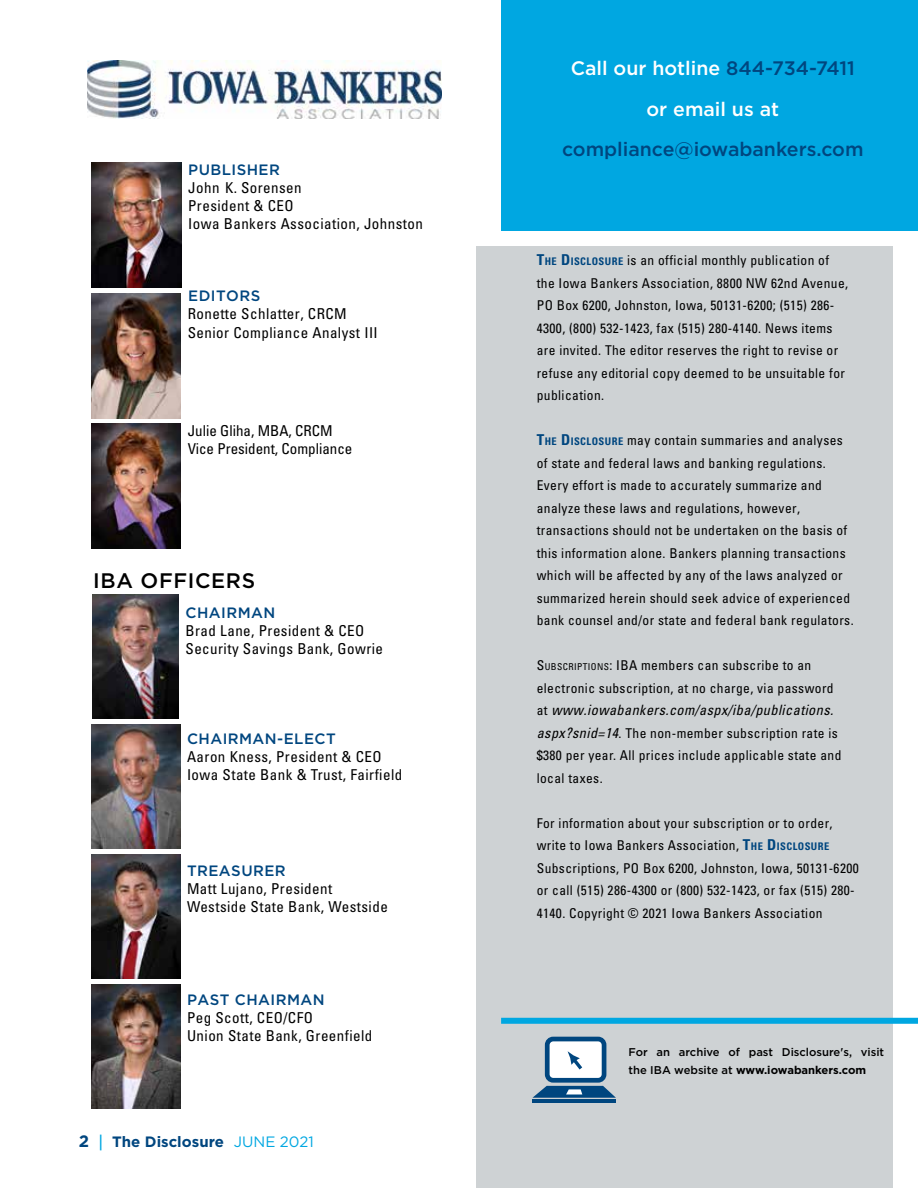
<style>
.page{position:relative;width:918px;height:1188px;background:#fff}
.page>*{position:absolute;margin:0;border:0;box-sizing:border-box;transform-origin:0 0}
.t1{font:500 21px "Gotham";letter-spacing:.03em;color:#000}
.t2{font:500 19.5px/40.5px "Gotham";color:#fff;text-align:center}
.t3{font:500 19.5px "Gotham";color:#00467f}
.t4{font:condensed 15px/18px "Univers";letter-spacing:.03em;color:#000}
.t5{font:500 15px "Gotham";letter-spacing:.03em;color:#00467f}
.t6{font:condensed 15px/18px "Univers";color:#000}
.t7{font:700 15px "Gotham";color:#00467f}
.t8{font:italic condensed 14.25px "Univers";letter-spacing:.03em;color:#000}
.t9{font:condensed 13.5px/22.5px "Univers";letter-spacing:.03em;color:#000}
.t10{font:500 11.25px/18px "Gotham";color:#000}
.s1{font-size:16.5px}
.s2{font-family:"Georgia";font-style:italic;font-size:16.5px;color:#00a7e1}
.s3{font-weight:400;color:#00a7e1}
.s4{color:#00467f}
.s5{font-weight:700;font-size:15px;color:#00467f}
.s6{font-weight:700;font-size:10.5px;color:#00467f}
.s7{font-style:inherit}
.s8{font-size:9.45px}
.s9{font-style:normal;font-size:13.5px}
.s10{font-style:italic;font-size:14.25px}
.s11{font-weight:700}
</style>
<div class="page">
<img style="left:87px;top:60px;width:355px;height:59px">
<div style="left:476px;top:246px;width:417px;height:942px;background:#ced2d4"></div>
<div style="left:501px;top:0;width:417px;height:230px;background:#00a7e1"></div>
<div style="left:501px;top:1018px;width:417px;height:6px;background:#00a7e1"></div>
<div style="left:547px;top:1039px;width:57px;height:41px;background:#fff;border-radius:6px"></div>
<div style="left:545px;top:1037px;width:61px;height:46px;border:5px solid #00467f;border-radius:6px"></div>
<hr style="left:532px;top:1100px;width:84px;height:3px;background:#00467f">
<svg style="left:533px;top:1086px;width:83px;height:12px"></svg>
<svg style="left:568px;top:1051px;width:15px;height:19px"></svg>
<img style="left:92px;top:424px;width:89px;height:125px">
<img style="left:92px;top:294px;width:89px;height:124px">
<img style="left:92px;top:162px;width:89px;height:126px">
<img style="left:92px;top:854px;width:88px;height:124px">
<img style="left:92px;top:985px;width:88px;height:124px">
<img style="left:92px;top:594px;width:87px;height:124px">
<img style="left:92px;top:724px;width:88px;height:124px">
<p class="t5" style="left:188px;top:160px;width:93px">PUBLISHER</p>
<p class="t4" style="left:188px;top:179px;width:236px">John K. Sorensen<br>President &amp; CEO<br>Iowa Bankers Association, Johnston</p>
<p class="t5" style="left:188px;top:286px;width:74px">EDITORS</p>
<p class="t4" style="left:188px;top:305px;width:192px">Ronette Schlatter, CRCM<br>Senior Compliance Analyst III</p>
<p class="t6" style="left:188px;top:422px;width:166px">Julie Gliha, MBA, CRCM<br>Vice President, Compliance</p>
<h1 class="t1" style="left:93px;top:567px;width:163px">IBA OFFICERS</h1>
<p class="t5" style="left:186px;top:603px;width:91px">CHAIRMAN</p>
<p class="t4" style="left:186px;top:621px;width:199px">Brad Lane, President &amp; CEO<br>Security Savings Bank, Gowrie</p>
<p class="t5" style="left:187px;top:729px;width:150px">CHAIRMAN-ELECT</p>
<p class="t4" style="left:187px;top:747px;width:217px">Aaron Kness, President &amp; CEO<br>Iowa State Bank &amp; Trust, Fairfield</p>
<p class="t5" style="left:187px;top:861px;width:100px">TREASURER</p>
<p class="t4" style="left:187px;top:879px;width:202px">Matt Lujano, President<br>Westside State Bank, Westside</p>
<p class="t5" style="left:187px;top:990px;width:139px">PAST CHAIRMAN</p>
<p class="t4" style="left:187px;top:1008px;width:187px">Peg Scott, CEO/CFO<br>Union State Bank, Greenfield</p>
<p class="t7" style="left:79px;top:1132px;width:236px"><span class="s1">2</span> <span class="s2">|</span> The Disclosure <span class="s3">JUNE 2021</span></p>
<h2 class="t2" style="left:571px;top:48px;width:286px">Call our hotline <span class="s4">844-734-7411 </span>or email us at</h2>
<h2 class="t3" style="left:562px;top:137px;width:303px">compliance@iowabankers.com</h2>
<p class="t9" style="left:537px;top:249px;width:313px"><span class="s5">T</span><span class="s6">HE</span> <span class="s5">D</span><span class="s6">ISCLOSURE</span> is an official monthly publication of the Iowa Bankers Association, 8800 NW 62nd Avenue, PO Box 6200, Johnston, Iowa, 50131-6200; (515) 286- 4300, (800) 532-1423, fax (515) 280-4140. News items are invited. The editor reserves the right to revise or refuse any editorial copy deemed to be unsuitable for publication.</p>
<p class="t9" style="left:537px;top:429px;width:318px"><span class="s5">T</span><span class="s6">HE</span> <span class="s5">D</span><span class="s6">ISCLOSURE</span> may contain summaries and analyses of state and federal laws and banking regulations.<br>Every effort is made to accurately summarize and analyze these laws and regulations, however, transactions should not be undertaken on the basis of this information alone. Bankers planning transactions which will be affected by any of the laws analyzed or summarized herein should seek advice of experienced bank counsel and/or state and federal bank regulators.</p>
<p class="t9" style="left:537px;top:654px;width:298px"><span class="s7">S</span><span class="s8">UBSCRIPTIONS</span><span class="s7">:</span> IBA members can subscribe to an electronic subscription, at no charge, via password</p>
<p class="t8" style="left:537px;top:701px;width:298px"><span class="s9">at</span> www.iowabankers.com/aspx/iba/publications.</p>
<p class="t9" style="left:537px;top:722px;width:306px"><span class="s10">aspx?snid=14</span>. The non-member subscription rate is $380 per year. All prices include applicable state and local taxes.</p>
<p class="t9" style="left:537px;top:812px;width:324px">For information about your subscription or to order, write to Iowa Bankers Association, <span class="s5">T</span><span class="s6">HE</span> <span class="s5">D</span><span class="s6">ISCLOSURE </span>Subscriptions, PO Box 6200, Johnston, Iowa, 50131-6200 or call (515) 286-4300 or (800) 532-1423, or fax (515) 280- 4140. Copyright © 2021 Iowa Bankers Association</p>
<p class="t10" style="left:629px;top:1043px;width:257px">For an archive of past Disclosure's, visit the IBA website at <span class="s11">www.iowabankers.com</span></p>
</div>
